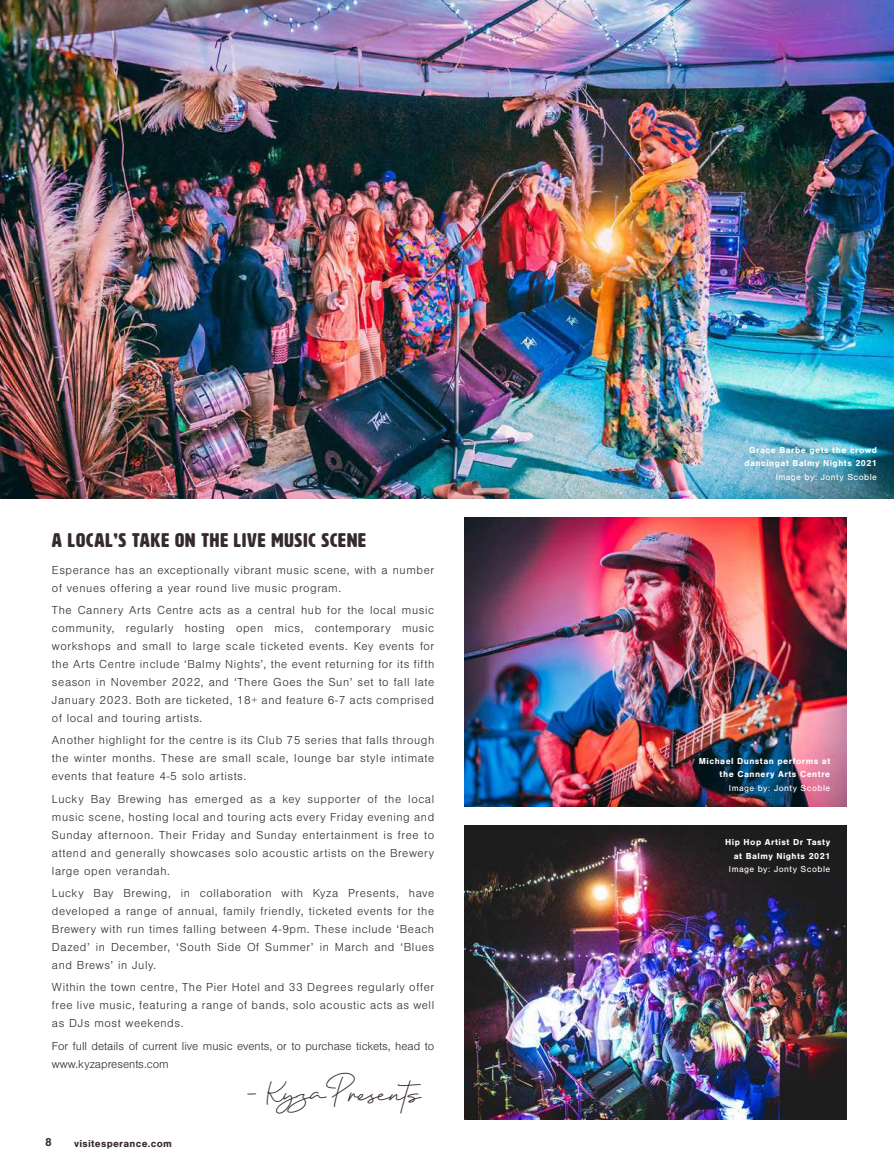
<style>
.page{position:relative;width:894px;height:1171px;background:#fff}
.page>*{position:absolute;margin:0;border:0;box-sizing:border-box;transform-origin:0 0}
.t1{font:28.5px "Janethville";color:#352a30}
.t2{font:19.5px "HWT Artz";letter-spacing:.05em;color:#352a30}
.t3{font:300 12px/18px "Nimbus San";letter-spacing:.05em;color:#352a30;text-align:justify}
.t4{font:300 12px/18px "Nimbus San";color:#352a30}
.t5{font:700 12px "Nimbus San";color:#352a30}
.t6{font:700 10.5px "Nimbus San";letter-spacing:.025em;color:#352a30}
.t7{font:700 9px/13.5px "Nimbus San";letter-spacing:.05em;color:#fff;text-align:right}
.t8{font:9px "Nimbus San";letter-spacing:.05em;color:#fff}
</style>
<div class="page">
<img style="left:464px;top:825px;width:383px;height:294px">
<img style="left:464px;top:518px;width:383px;height:288px">
<img style="left:0;top:0;width:893px;height:499px">
<h2 class="t2" style="left:52px;top:530px;width:315px">A LOCAL’S TAKE ON THE LIVE MUSIC SCENE</h2>
<p class="t3" style="left:52px;top:561px;width:384px">Esperance has an exceptionally vibrant music scene, with a number of venues offering a year round live music program.</p>
<p class="t3" style="left:52px;top:601px;width:384px">The Cannery Arts Centre acts as a central hub for the local music community, regularly hosting open mics, contemporary music workshops and small to large scale ticketed events. Key events for the Arts Centre include ‘Balmy Nights’, the event returning for its fifth season in November 2022, and ‘There Goes the Sun’ set to fall late January 2023. Both are ticketed, 18+ and feature 6-7 acts comprised of local and touring artists.</p>
<p class="t3" style="left:52px;top:731px;width:384px">Another highlight for the centre is its Club 75 series that falls through the winter months. These are small scale, lounge bar style intimate events that feature 4-5 solo artists.</p>
<p class="t3" style="left:52px;top:790px;width:384px">Lucky Bay Brewing has emerged as a key supporter of the local music scene, hosting local and touring acts every Friday evening and Sunday afternoon. Their Friday and Sunday entertainment is free to attend and generally showcases solo acoustic artists on the Brewery large open verandah.</p>
<p class="t3" style="left:52px;top:884px;width:384px">Lucky Bay Brewing, in collaboration with Kyza Presents, have developed a range of annual, family friendly, ticketed events for the Brewery with run times falling between 4-9pm. These include ‘Beach Dazed’ in December, ‘South Side Of Summer’ in March and ‘Blues and Brews’ in July.</p>
<p class="t3" style="left:52px;top:978px;width:384px">Within the town centre, The Pier Hotel and 33 Degrees regularly offer free live music, featuring a range of bands, solo acoustic acts as well as DJs most weekends.</p>
<p class="t4" style="left:52px;top:1036px;width:384px">For full details of current live music events, or to purchase tickets, head to www.kyzapresents.com</p>
<h1 class="t1" style="left:247px;top:1075px;width:182px">- KyzaPresents</h1>
<p class="t5" style="left:45px;top:1135px;width:8px">8</p>
<p class="t6" style="left:74px;top:1136px;width:99px">visitesperance.com</p>
<p class="t7" style="left:744px;top:443px;width:134px;text-align:center">Grace Barbe gets the crowd dancingat Balmy Nights 2021</p>
<p class="t8" style="left:776px;top:472px;width:103px">Image by: Jonty Scoble</p>
<p class="t7" style="left:699px;top:754px;width:133px">Michael Dunstan performs at the Cannery Arts Centre</p>
<p class="t8" style="left:729px;top:782px;width:103px">Image by: Jonty Scoble</p>
<p class="t7" style="left:725px;top:835px;width:106px">Hip Hop Artist Dr Tasty at Balmy Nights 2021</p>
<p class="t8" style="left:729px;top:864px;width:103px">Image by: Jonty Scoble</p>
</div>
